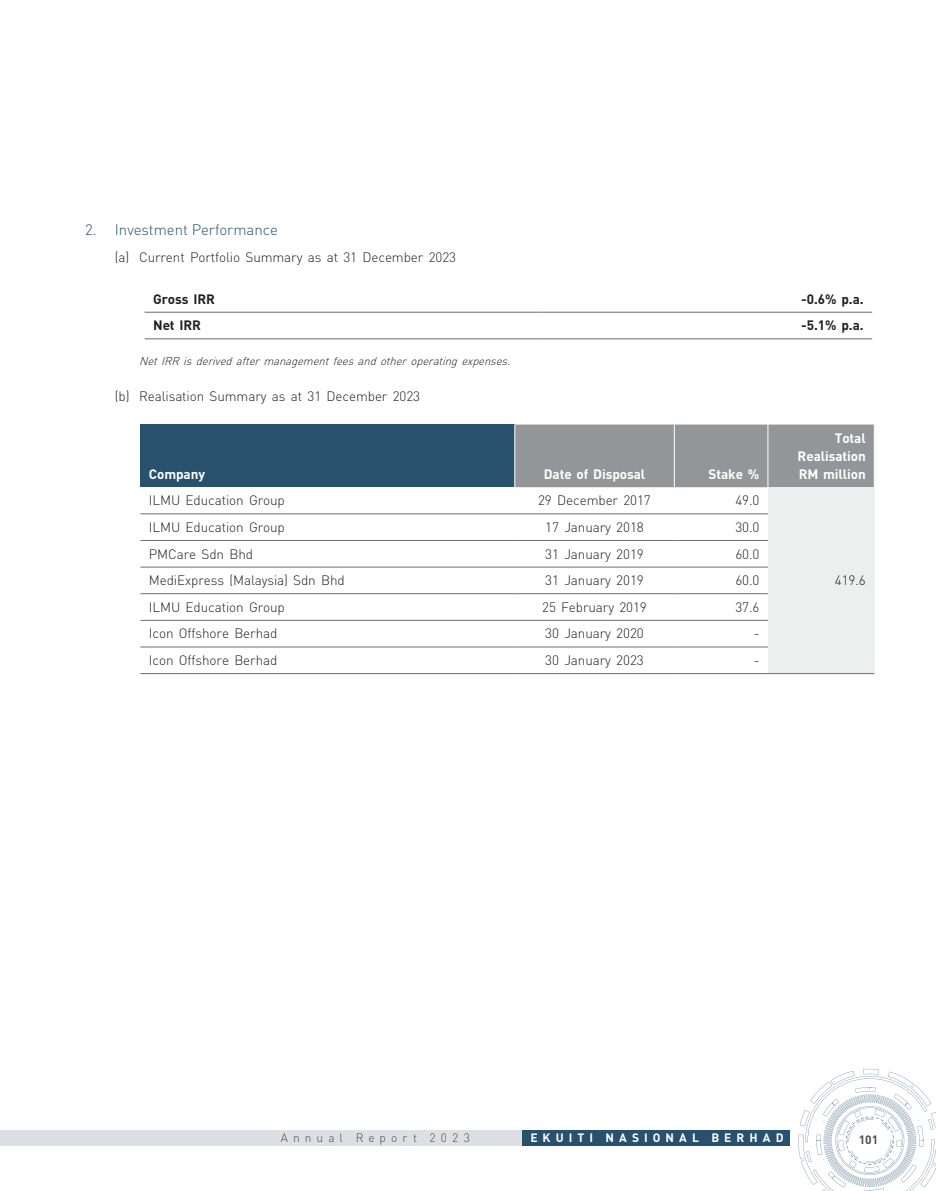
<style>
.page{position:relative;width:936px;height:1191px;background:#fff}
.page>*{position:absolute;margin:0;border:0;box-sizing:border-box;transform-origin:0 0}
.t1{font:300 15px "DIN";color:#27516c}
.t2{font:300 13.5px "DIN";letter-spacing:-.01em;color:#231f20}
.t3{font:700 13.5px/18px "DIN";letter-spacing:-.005em;color:#fff;text-align:justify}
.t4{font:700 13.5px "DIN";letter-spacing:-.005em;color:#231f20}
.t5{font:700 12px "DIN";letter-spacing:.42em;color:#fff}
.t6{font:300 12px "DIN";letter-spacing:.415em;color:#4d4d4f}
.t7{font:700 12px "DIN";color:#4d4d4f}
.t8{font:italic 300 11.25px "DIN";color:#231f20}
</style>
<div class="page">
<svg style="left:798px;top:1069px;width:137px;height:122px"></svg>
<hr style="left:145px;top:312px;width:393px;height:1px;background:#696777">
<hr style="left:538px;top:312px;width:334px;height:1px;background:#696777">
<hr style="left:145px;top:338px;width:393px;height:1px;background:#696777">
<hr style="left:538px;top:338px;width:334px;height:1px;background:#696777">
<div style="left:140px;top:424px;width:374px;height:63px;background:#27516c"></div>
<div style="left:515px;top:424px;width:358px;height:63px;background:#939598"></div>
<div style="left:767px;top:487px;width:107px;height:186px;background:#edeeee"></div>
<hr style="left:140px;top:673px;width:374px;height:1px;background:#696777">
<hr style="left:514px;top:673px;width:160px;height:1px;background:#696777">
<hr style="left:674px;top:673px;width:93px;height:1px;background:#696777">
<hr style="left:140px;top:513px;width:374px;height:1px;background:#6d6e71">
<hr style="left:514px;top:513px;width:160px;height:1px;background:#6d6e71">
<hr style="left:674px;top:513px;width:93px;height:1px;background:#6d6e71">
<hr style="left:140px;top:540px;width:374px;height:1px;background:#6d6e71">
<hr style="left:514px;top:540px;width:160px;height:1px;background:#6d6e71">
<hr style="left:674px;top:540px;width:93px;height:1px;background:#6d6e71">
<hr style="left:140px;top:567px;width:374px;height:1px;background:#6d6e71">
<hr style="left:514px;top:567px;width:160px;height:1px;background:#6d6e71">
<hr style="left:674px;top:567px;width:93px;height:1px;background:#6d6e71">
<hr style="left:140px;top:593px;width:374px;height:1px;background:#6d6e71">
<hr style="left:514px;top:593px;width:160px;height:1px;background:#6d6e71">
<hr style="left:674px;top:593px;width:93px;height:1px;background:#6d6e71">
<hr style="left:140px;top:620px;width:374px;height:1px;background:#6d6e71">
<hr style="left:514px;top:620px;width:160px;height:1px;background:#6d6e71">
<hr style="left:674px;top:620px;width:93px;height:1px;background:#6d6e71">
<hr style="left:140px;top:646px;width:374px;height:1px;background:#6d6e71">
<hr style="left:514px;top:646px;width:160px;height:1px;background:#6d6e71">
<hr style="left:674px;top:646px;width:93px;height:1px;background:#6d6e71">
<hr style="left:767px;top:673px;width:107px;height:1px;background:#62738a">
<hr style="left:674px;top:424px;width:1px;height:63px;background:#fff">
<hr style="left:767px;top:424px;width:1px;height:63px;background:#fff">
<div style="left:0;top:1130px;width:521px;height:16px;background:#dedfe4"></div>
<div style="left:851px;top:1121px;width:38px;height:38px;background:#fff;border-radius:50%"></div>
<div style="left:523px;top:1130px;width:267px;height:16px;background:#27516c"></div>
<p class="t1" style="left:85px;top:220px;width:194px">2. Investment Performance</p>
<p class="t2" style="left:115px;top:248px;width:343px">(a) Current Portfolio Summary as at 31 December 2023</p>
<p class="t4" style="left:153px;top:290px;width:63px">Gross IRR</p>
<p class="t4" style="left:801px;top:290px;width:64px">-0.6% p.a.</p>
<p class="t4" style="left:153px;top:317px;width:49px">Net IRR</p>
<p class="t4" style="left:801px;top:317px;width:64px">-5.1% p.a.</p>
<p class="t8" style="left:139px;top:353px;width:376px">Net IRR is derived after management fees and other operating expenses.</p>
<p class="t2" style="left:115px;top:387px;width:307px">(b) Realisation Summary as at 31 December 2023</p>
<p class="t3" style="left:149px;top:464px;width:58px">Company</p>
<p class="t3" style="left:543px;top:464px;width:103px">Date of Disposal</p>
<p class="t3" style="left:708px;top:464px;width:52px">Stake %</p>
<p class="t2" style="left:149px;top:492px;width:137px">ILMU Education Group</p>
<p class="t2" style="left:538px;top:492px;width:114px">29 December 2017</p>
<p class="t2" style="left:735px;top:492px;width:26px">49.0</p>
<p class="t2" style="left:149px;top:519px;width:137px">ILMU Education Group</p>
<p class="t2" style="left:545px;top:519px;width:100px">17 January 2018</p>
<p class="t2" style="left:735px;top:519px;width:26px">30.0</p>
<p class="t2" style="left:149px;top:545px;width:106px">PMCare Sdn Bhd</p>
<p class="t2" style="left:545px;top:545px;width:100px">31 January 2019</p>
<p class="t2" style="left:735px;top:545px;width:26px">60.0</p>
<p class="t2" style="left:149px;top:572px;width:197px">MediExpress (Malaysia) Sdn Bhd</p>
<p class="t2" style="left:545px;top:572px;width:100px">31 January 2019</p>
<p class="t2" style="left:735px;top:572px;width:26px">60.0</p>
<p class="t2" style="left:149px;top:598px;width:137px">ILMU Education Group</p>
<p class="t2" style="left:542px;top:598px;width:106px">25 February 2019</p>
<p class="t2" style="left:735px;top:598px;width:26px">37.6</p>
<p class="t2" style="left:149px;top:625px;width:130px">Icon Offshore Berhad</p>
<p class="t2" style="left:545px;top:625px;width:100px">30 January 2020</p>
<p class="t2" style="left:753px;top:625px;width:7px">-</p>
<p class="t2" style="left:149px;top:652px;width:130px">Icon Offshore Berhad</p>
<p class="t2" style="left:545px;top:652px;width:100px">30 January 2023</p>
<p class="t2" style="left:753px;top:652px;width:7px">-</p>
<p class="t3" style="left:797px;top:428px;width:70px;text-indent:37px">Total Realisation RM million</p>
<p class="t2" style="left:834px;top:572px;width:32px">419.6</p>
<p class="t6" style="left:281px;top:1130px;width:191px">Annual Report 2023</p>
<p class="t5" style="left:530px;top:1130px;width:255px">EKUITI NASIONAL BERHAD</p>
<p class="t7" style="left:858px;top:1131px;width:21px">101</p>
</div>
